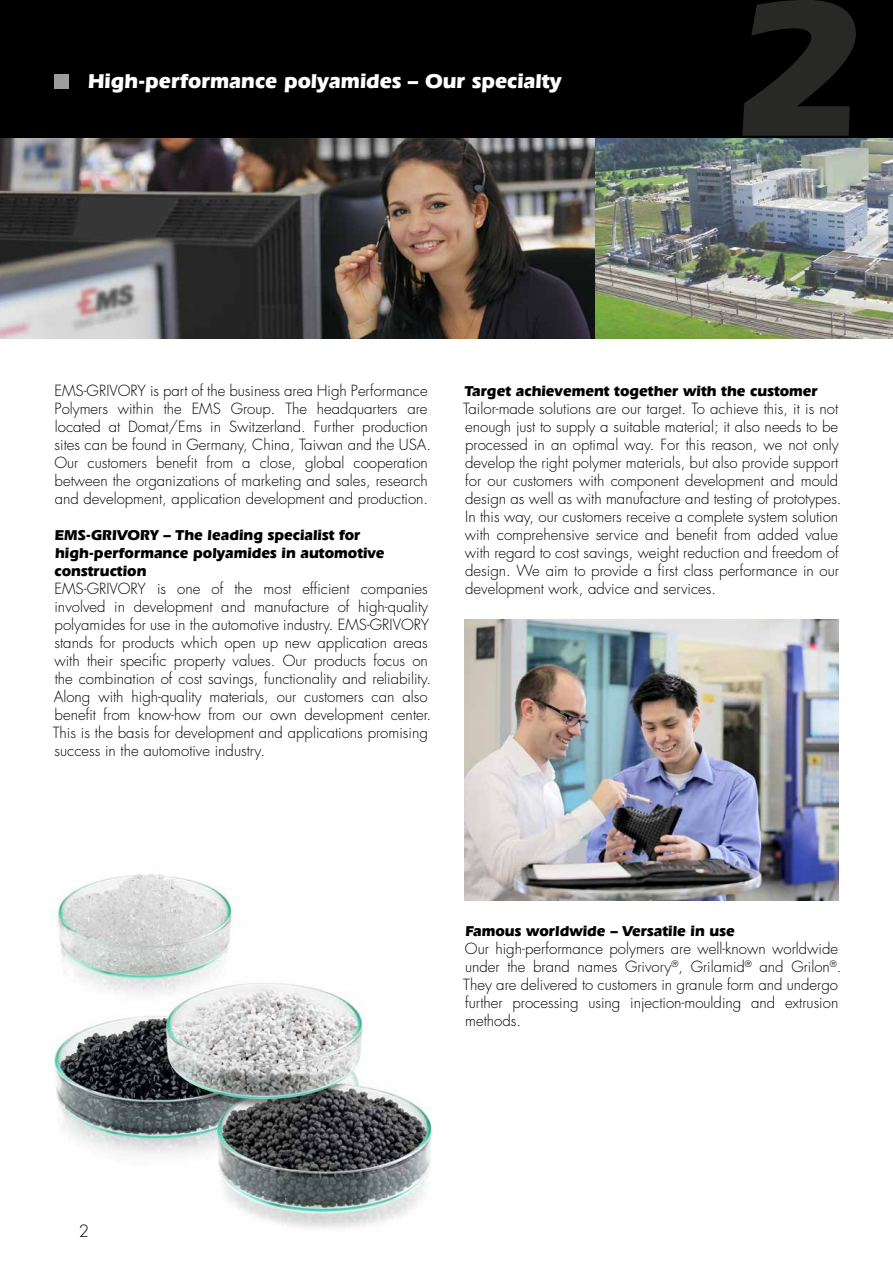
<style>
.page{position:relative;width:893px;height:1263px;background:#fff}
.page>*{position:absolute;margin:0;border:0;box-sizing:border-box;transform-origin:0 0}
.t1{font:700 201px "Eras IT Cby BT";color:#282827}
.t2{font:700 21px "Eras IT Cby BT";color:#fff}
.t3{font:300 16.5px "Futura";color:#000}
.t4{font:300 15px/18px "Futura";color:#000}
.t5{font:700 15px/18px "Eras IT Cby BT";color:#000}
</style>
<div class="page">
<img style="left:51px;top:874px;width:507px;height:354px">
<div style="left:0;top:0;width:893px;height:138px;background:#000"></div>
<img style="left:0;top:138px;width:893px;height:200px">
<img style="left:464px;top:619px;width:375px;height:281px">
<div style="left:54px;top:74px;width:14px;height:14px;background:#9d9d9c"></div>
<h2 class="t2" style="left:88px;top:68px;width:475px">High-performance polyamides – Our specialty</h2>
<h1 class="t1" style="left:739px;top:-56px;width:127px">2</h1>
<p class="t4" style="left:54px;top:382px;width:378px">EMS-GRIVORY is part of the business area High Performance Polymers within the EMS Group. The headquarters are located at Domat/Ems in Switzerland. Further production sites can be found in Germany, China, Taiwan and the USA.<br>Our customers benefit from a close, global cooperation between the organizations of marketing and sales, research and development, application development and production.</p>
<p class="t5" style="left:55px;top:526px;width:332px">EMS-GRIVORY – The leading specialist for high-performance polyamides in automotive construction</p>
<p class="t4" style="left:53px;top:580px;width:380px">EMS-GRIVORY is one of the most efficient companies involved in development and manufacture of high-quality polyamides for use in the automotive industry. EMS-GRIVORY stands for products which open up new application areas with their specific property values. Our products focus on the combination of cost savings, functionality and reliability.<br>Along with high-quality materials, our customers can also benefit from know-how from our own development center.<br>This is the basis for development and applications promising success in the automotive industry.</p>
<p class="t5" style="left:465px;top:382px;width:355px">Target achievement together with the customer</p>
<p class="t4" style="left:463px;top:400px;width:380px">Tailor-made solutions are our target. To achieve this, it is not enough just to supply a suitable material; it also needs to be processed in an optimal way. For this reason, we not only develop the right polymer materials, but also provide support for our customers with component development and mould design as well as with manufacture and testing of prototypes.<br>In this way, our customers receive a complete system solution with comprehensive service and benefit from added value with regard to cost savings, weight reduction and freedom of design. We aim to provide a first class performance in our development work, advice and services.</p>
<p class="t5" style="left:465px;top:922px;width:271px">Famous worldwide – Versatile in use</p>
<p class="t4" style="left:463px;top:940px;width:380px">Our high-performance polymers are well-known worldwide under the brand names Grivory<sup>®</sup>, Grilamid<sup>®</sup> and Grilon<sup>®</sup>.<br>They are delivered to customers in granule form and undergo further processing using injection-moulding and extrusion methods.</p>
<p class="t3" style="left:79px;top:1221px;width:12px">2</p>
</div>
